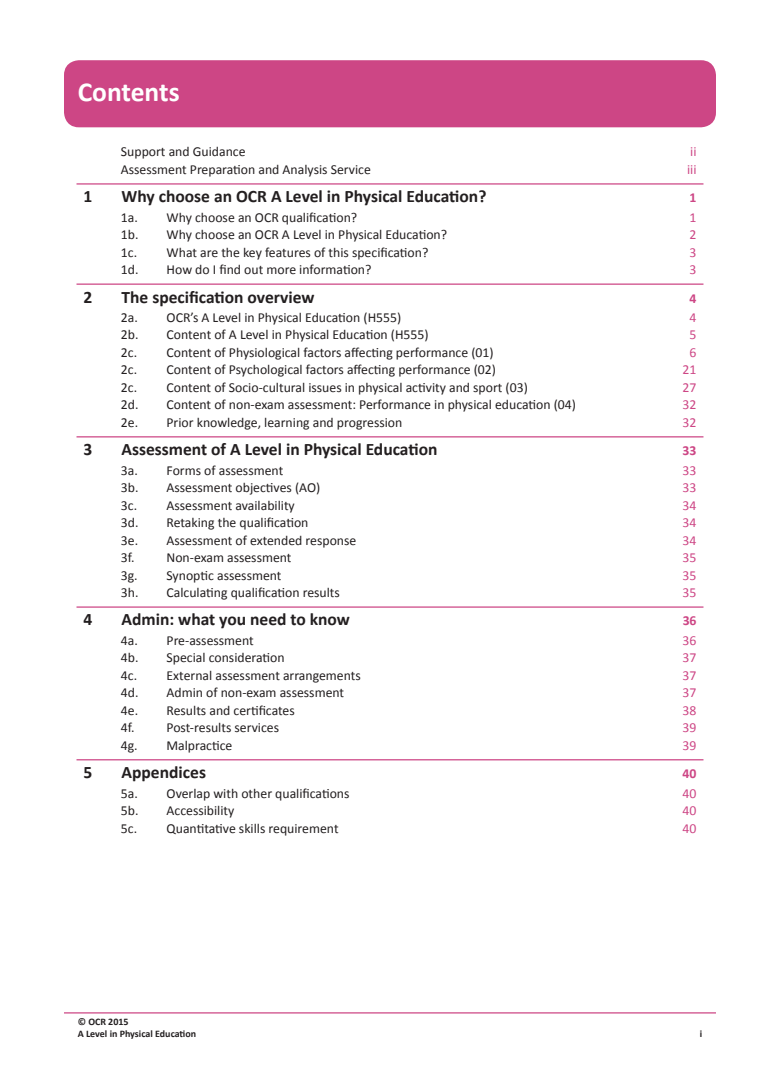
<style>
.page{position:relative;width:780px;height:1088px;background:#fff}
.page>*{position:absolute;margin:0;border:0;box-sizing:border-box;transform-origin:0 0}
.t1{font:700 27.5px "Calibri";color:#fff}
.t2{font:700 17.5px "Calibri";color:#231f20}
.t3{font:13.75px "Calibri";color:#231f20}
.t4{font:13.75px "Calibri";color:#cd4685}
.t5{font:700 13.75px "Calibri";color:#cd4685}
.t6{font:700 10px/12.5px "Calibri";color:#231f20}
</style>
<div class="page">
<div style="left:64px;top:60px;width:652px;height:67px;background:#cd4685;border-radius:15px"></div>
<hr style="left:64px;top:1012px;width:652px;height:1px;background:#cd4685">
<hr style="left:76px;top:183px;width:627px;height:2px;background:#cd4685">
<hr style="left:76px;top:283px;width:627px;height:2px;background:#cd4685">
<hr style="left:76px;top:436px;width:627px;height:1px;background:#cd4685">
<hr style="left:76px;top:606px;width:627px;height:2px;background:#cd4685">
<hr style="left:76px;top:759px;width:627px;height:1px;background:#cd4685">
<p class="t1" style="left:78px;top:75px;width:103px">Contents</p>
<p class="t3" style="left:121px;top:143px;width:126px">Support and Guidance</p>
<p class="t4" style="left:690px;top:143px;width:8px">ii</p>
<p class="t3" style="left:121px;top:161px;width:251px">Assessment Preparation and Analysis Service</p>
<p class="t4" style="left:687px;top:161px;width:11px">iii</p>
<p class="t2" style="left:83px;top:185px;width:10px">1</p>
<p class="t2" style="left:121px;top:185px;width:366px">Why choose an OCR A Level in Physical Education?</p>
<p class="t5" style="left:689px;top:189px;width:8px">1</p>
<p class="t3" style="left:121px;top:208px;width:238px">1a. Why choose an OCR qualification?</p>
<p class="t4" style="left:689px;top:208px;width:8px">1</p>
<p class="t3" style="left:121px;top:226px;width:328px">1b. Why choose an OCR A Level in Physical Education?</p>
<p class="t4" style="left:689px;top:226px;width:8px">2</p>
<p class="t3" style="left:121px;top:243px;width:309px">1c. What are the key features of this specification?</p>
<p class="t4" style="left:689px;top:243px;width:8px">3</p>
<p class="t3" style="left:121px;top:261px;width:252px">1d. How do I find out more information?</p>
<p class="t4" style="left:689px;top:261px;width:8px">3</p>
<p class="t2" style="left:83px;top:285px;width:10px">2</p>
<p class="t2" style="left:121px;top:285px;width:195px">The specification overview</p>
<p class="t5" style="left:689px;top:289px;width:8px">4</p>
<p class="t3" style="left:121px;top:309px;width:282px">2a. OCR’s A Level in Physical Education (H555)</p>
<p class="t4" style="left:689px;top:309px;width:8px">4</p>
<p class="t3" style="left:121px;top:326px;width:309px">2b. Content of A Level in Physical Education (H555)</p>
<p class="t4" style="left:689px;top:326px;width:8px">5</p>
<p class="t3" style="left:121px;top:344px;width:374px">2c. Content of Physiological factors affecting performance (01)</p>
<p class="t4" style="left:689px;top:344px;width:8px">6</p>
<p class="t3" style="left:121px;top:361px;width:376px">2c. Content of Psychological factors affecting performance (02)</p>
<p class="t4" style="left:682px;top:361px;width:15px">21</p>
<p class="t3" style="left:121px;top:379px;width:408px">2c. Content of Socio-cultural issues in physical activity and sport (03)</p>
<p class="t4" style="left:682px;top:379px;width:15px">27</p>
<p class="t3" style="left:121px;top:396px;width:456px">2d. Content of non-exam assessment: Performance in physical education (04)</p>
<p class="t4" style="left:682px;top:396px;width:15px">32</p>
<p class="t3" style="left:121px;top:414px;width:283px">2e. Prior knowledge, learning and progression</p>
<p class="t4" style="left:682px;top:414px;width:15px">32</p>
<p class="t2" style="left:83px;top:438px;width:10px">3</p>
<p class="t2" style="left:121px;top:438px;width:317px">Assessment of A Level in Physical Education</p>
<p class="t5" style="left:682px;top:442px;width:15px">33</p>
<p class="t3" style="left:121px;top:461px;width:164px">3a. Forms of assessment</p>
<p class="t4" style="left:682px;top:461px;width:15px">33</p>
<p class="t3" style="left:121px;top:479px;width:201px">3b. Assessment objectives (AO)</p>
<p class="t4" style="left:682px;top:479px;width:15px">33</p>
<p class="t3" style="left:121px;top:496px;width:175px">3c. Assessment availability</p>
<p class="t4" style="left:682px;top:496px;width:15px">34</p>
<p class="t3" style="left:121px;top:514px;width:189px">3d. Retaking the qualification</p>
<p class="t4" style="left:682px;top:514px;width:15px">34</p>
<p class="t3" style="left:121px;top:531px;width:237px">3e. Assessment of extended response</p>
<p class="t4" style="left:682px;top:531px;width:15px">34</p>
<p class="t3" style="left:121px;top:549px;width:172px">3f. Non-exam assessment</p>
<p class="t4" style="left:682px;top:549px;width:15px">35</p>
<p class="t3" style="left:121px;top:566px;width:162px">3g. Synoptic assessment</p>
<p class="t4" style="left:682px;top:566px;width:15px">35</p>
<p class="t3" style="left:121px;top:584px;width:221px">3h. Calculating qualification results</p>
<p class="t4" style="left:682px;top:584px;width:15px">35</p>
<p class="t2" style="left:83px;top:608px;width:10px">4</p>
<p class="t2" style="left:121px;top:608px;width:230px">Admin: what you need to know</p>
<p class="t5" style="left:682px;top:612px;width:15px">36</p>
<p class="t3" style="left:121px;top:631px;width:134px">4a. Pre-assessment</p>
<p class="t4" style="left:682px;top:631px;width:15px">36</p>
<p class="t3" style="left:121px;top:649px;width:165px">4b. Special consideration</p>
<p class="t4" style="left:682px;top:649px;width:15px">37</p>
<p class="t3" style="left:121px;top:666px;width:241px">4c. External assessment arrangements</p>
<p class="t4" style="left:682px;top:666px;width:15px">37</p>
<p class="t3" style="left:121px;top:684px;width:225px">4d. Admin of non-exam assessment</p>
<p class="t4" style="left:682px;top:684px;width:15px">37</p>
<p class="t3" style="left:121px;top:701px;width:175px">4e. Results and certificates</p>
<p class="t4" style="left:682px;top:701px;width:15px">38</p>
<p class="t3" style="left:121px;top:719px;width:160px">4f. Post-results services</p>
<p class="t4" style="left:682px;top:719px;width:15px">39</p>
<p class="t3" style="left:121px;top:736px;width:113px">4g. Malpractice</p>
<p class="t4" style="left:682px;top:736px;width:15px">39</p>
<p class="t2" style="left:83px;top:761px;width:10px">5</p>
<p class="t2" style="left:121px;top:761px;width:86px">Appendices</p>
<p class="t5" style="left:682px;top:765px;width:15px">40</p>
<p class="t3" style="left:121px;top:784px;width:230px">5a. Overlap with other qualifications</p>
<p class="t4" style="left:682px;top:784px;width:15px">40</p>
<p class="t3" style="left:121px;top:802px;width:115px">5b. Accessibility</p>
<p class="t4" style="left:682px;top:802px;width:15px">40</p>
<p class="t3" style="left:121px;top:819px;width:219px">5c. Quantitative skills requirement</p>
<p class="t4" style="left:682px;top:819px;width:15px">40</p>
<p class="t6" style="left:78px;top:1015px;width:120px">© OCR 2015<br>A Level in Physical Education</p>
<p class="t6" style="left:699px;top:1028px;width:4px">i</p>
</div>
